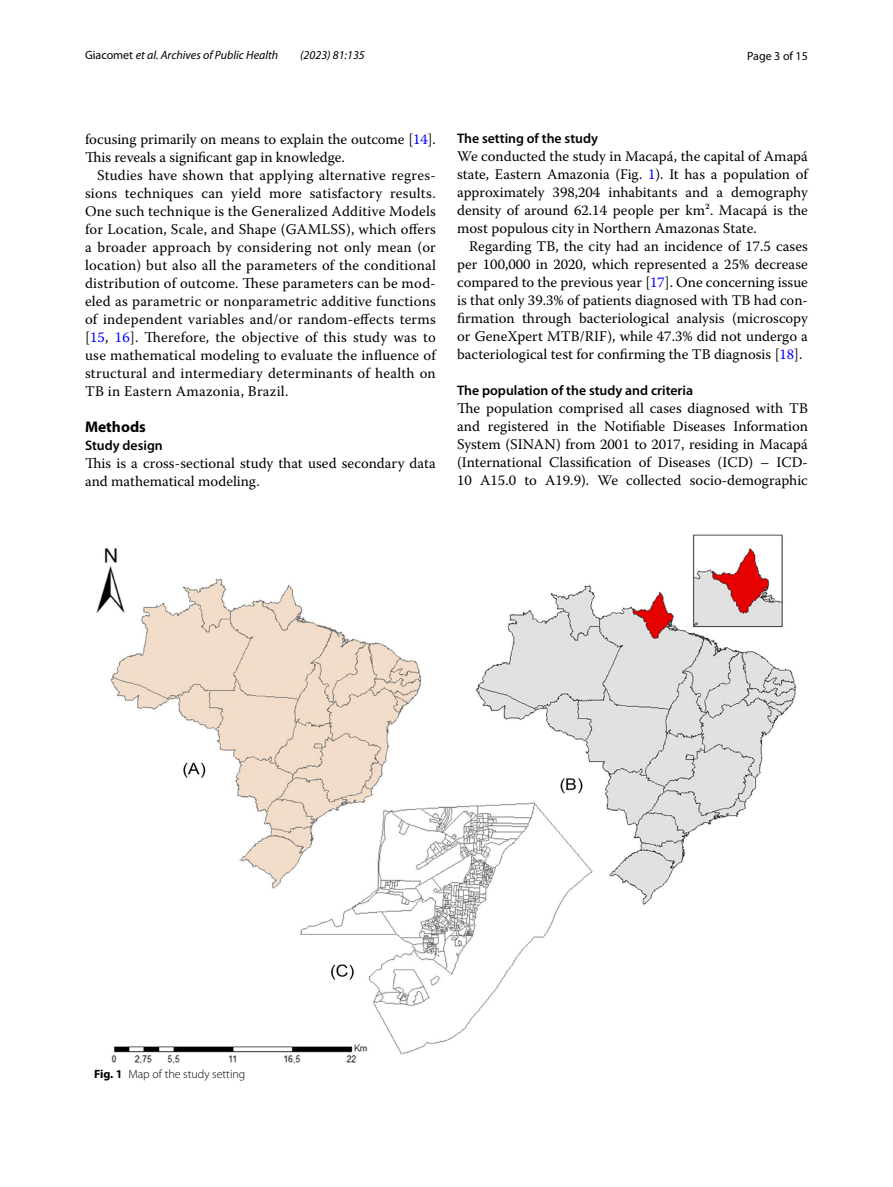
<style>
.page{position:relative;width:893px;height:1187px;background:#fff}
.page>*{position:absolute;margin:0;border:0;box-sizing:border-box;transform-origin:0 0}
.t1{font:700 15.45px "Myriad Pro";color:#000}
.t2{font:14.7px/18px "Warnock Pro";color:#000;text-align:justify}
.t3{font:600 13.8px "Myriad Pro";color:#000}
.t4{font:italic 12px "Myriad Pro";color:#000}
.t5{font:300 12px "Myriad Pro";color:#000}
.t6{font:12px "Myriad Pro";color:#000}
.s1{font-style:normal}
.s2{color:#00f}
.s3{font-weight:700}
</style>
<div class="page">
<img style="left:96px;top:534px;width:701px;height:528px">
<p class="t4" style="left:85px;top:48px;width:195px"><span class="s1">Giacomet</span> et al. Archives of Public Health</p>
<p class="t4" style="left:300px;top:48px;width:66px">(2023) 81:135</p>
<p class="t6" style="left:747px;top:48px;width:62px">Page 3 of 15</p>
<p class="t2" style="left:85px;top:130px;width:352px">focusing primarily on means to explain the outcome [<span class="s2">14</span>].<br>This reveals a significant gap in knowledge.</p>
<p class="t2" style="left:85px;top:166px;width:352px;text-indent:12px">Studies have shown that applying alternative regres&shy;sions techniques can yield more satisfactory results.<br>One such technique is the Generalized Additive Models for Location, Scale, and Shape (GAMLSS), which offers a broader approach by considering not only mean (or location) but also all the parameters of the conditional distribution of outcome. These parameters can be mod&shy;eled as parametric or nonparametric additive functions of independent variables and/or random-effects terms [<span class="s2">15</span>, <span class="s2">16</span>]. Therefore, the objective of this study was to use mathematical modeling to evaluate the influence of structural and intermediary determinants of health on TB in Eastern Amazonia, Brazil.</p>
<p class="t1" style="left:85px;top:416px;width:62px">Methods</p>
<p class="t3" style="left:85px;top:436px;width:79px">Study design</p>
<p class="t2" style="left:85px;top:454px;width:352px">This is a cross-sectional study that used secondary data and mathematical modeling.</p>
<p class="t3" style="left:457px;top:130px;width:142px">The setting of the study</p>
<p class="t2" style="left:457px;top:147px;width:352px">We conducted the study in Macapá, the capital of Amapá state, Eastern Amazonia (Fig. <span class="s2">1</span>). It has a population of approximately 398,204 inhabitants and a demography density of around 62.14 people per km². Macapá is the most populous city in Northern Amazonas State.</p>
<p class="t2" style="left:457px;top:237px;width:352px;text-indent:12px">Regarding TB, the city had an incidence of 17.5 cases per 100,000 in 2020, which represented a 25% decrease compared to the previous year [<span class="s2">17</span>]. One concerning issue is that only 39.3% of patients diagnosed with TB had con&shy;firmation through bacteriological analysis (microscopy or GeneXpert MTB/RIF), while 47.3% did not undergo a bacteriological test for confirming the TB diagnosis [<span class="s2">18</span>].</p>
<p class="t3" style="left:457px;top:382px;width:237px">The population of the study and criteria</p>
<p class="t2" style="left:457px;top:399px;width:352px">The population comprised all cases diagnosed with TB and registered in the Notifiable Diseases Information System (SINAN) from 2001 to 2017, residing in Macapá (International Classification of Diseases (ICD) – ICD-10 A15.0 to A19.9). We collected socio-demographic</p>
<p class="t5" style="left:94px;top:1067px;width:153px"><span class="s3">Fig. 1</span> Map of the study setting</p>
</div>
